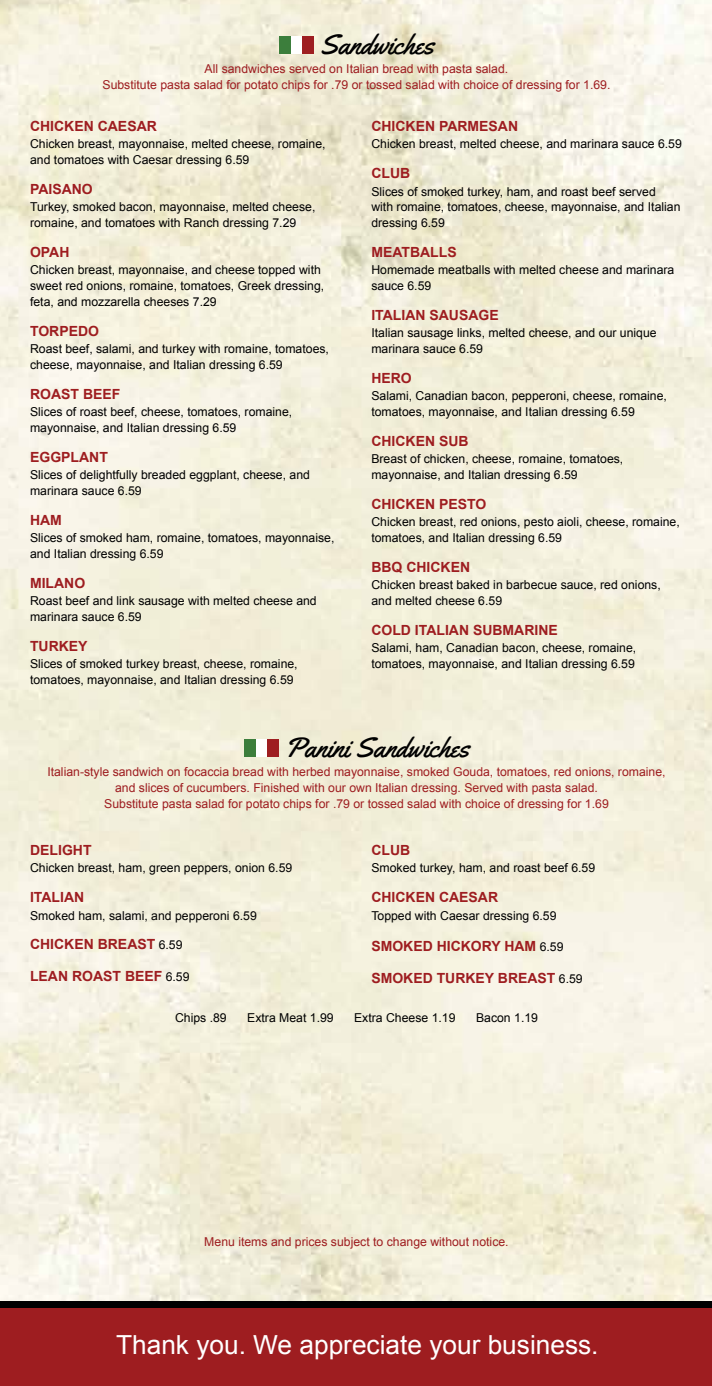
<style>
.page{position:relative;width:712px;height:1386px;background:#fff}
.page>*{position:absolute;margin:0;border:0;box-sizing:border-box;transform-origin:0 0}
.t1{font:28px "Yellowtail";color:#000}
.t2{font:26.25px "Arial";color:#fff}
.t3{font:700 14px "Arial";color:#9e1d20}
.t4{font:12.25px/15.8px "Arial";color:#000}
.t5{font:12.25px/15.8px "Arial";color:#9e1d20;text-align:center}
.s1{font-weight:400;font-size:12.25px;color:#000}
</style>
<div class="page">
<div style="left:0;top:1307px;width:712px;height:79px;background:#9e1d20"></div>
<div style="left:0;top:1301px;width:712px;height:6px;background:#000"></div>
<div style="left:302px;top:36px;width:12px;height:18px;background:#9e1e21"></div>
<div style="left:279px;top:36px;width:12px;height:18px;background:#3c7e3c"></div>
<div style="left:267px;top:739px;width:12px;height:18px;background:#9e1e21"></div>
<div style="left:244px;top:739px;width:11px;height:18px;background:#3c7e3c"></div>
<p class="t1" style="left:320px;top:27px;width:116px">Sandwiches</p>
<p class="t5" style="left:102px;top:61px;width:509px">All sandwiches served on Italian bread with pasta salad.<br>Substitute pasta salad for potato chips for .79 or tossed salad with choice of dressing for 1.69.</p>
<p class="t3" style="left:30px;top:117px;width:128px">CHICKEN CAESAR</p>
<p class="t4" style="left:30px;top:136px;width:297px">Chicken breast, mayonnaise, melted cheese, romaine, and tomatoes with Caesar dressing 6.59</p>
<p class="t3" style="left:30px;top:180px;width:64px">PAISANO</p>
<p class="t4" style="left:30px;top:199px;width:287px">Turkey, smoked bacon, mayonnaise, melted cheese, romaine, and tomatoes with Ranch dressing 7.29</p>
<p class="t3" style="left:30px;top:243px;width:41px">OPAH</p>
<p class="t4" style="left:30px;top:262px;width:296px">Chicken breast, mayonnaise, and cheese topped with sweet red onions, romaine, tomatoes, Greek dressing, feta, and mozzarella cheeses 7.29</p>
<p class="t3" style="left:30px;top:321px;width:70px">TORPEDO</p>
<p class="t4" style="left:30px;top:341px;width:300px">Roast beef, salami, and turkey with romaine, tomatoes, cheese, mayonnaise, and Italian dressing 6.59</p>
<p class="t3" style="left:30px;top:384px;width:92px">ROAST BEEF</p>
<p class="t4" style="left:30px;top:404px;width:264px">Slices of roast beef, cheese, tomatoes, romaine, mayonnaise, and Italian dressing 6.59</p>
<p class="t3" style="left:30px;top:447px;width:79px">EGGPLANT</p>
<p class="t4" style="left:30px;top:467px;width:281px">Slices of delightfully breaded eggplant, cheese, and marinara sauce 6.59</p>
<p class="t3" style="left:30px;top:510px;width:33px">HAM</p>
<p class="t4" style="left:30px;top:530px;width:306px">Slices of smoked ham, romaine, tomatoes, mayonnaise, and Italian dressing 6.59</p>
<p class="t3" style="left:30px;top:573px;width:57px">MILANO</p>
<p class="t4" style="left:30px;top:593px;width:288px">Roast beef and link sausage with melted cheese and marinara sauce 6.59</p>
<p class="t3" style="left:30px;top:636px;width:59px">TURKEY</p>
<p class="t4" style="left:30px;top:656px;width:269px">Slices of smoked turkey breast, cheese, romaine, tomatoes, mayonnaise, and Italian dressing 6.59</p>
<p class="t3" style="left:371px;top:117px;width:148px">CHICKEN PARMESAN</p>
<p class="t4" style="left:371px;top:136px;width:312px">Chicken breast, melted cheese, and marinara sauce 6.59</p>
<p class="t3" style="left:371px;top:164px;width:40px">CLUB</p>
<p class="t4" style="left:371px;top:184px;width:311px">Slices of smoked turkey, ham, and roast beef served with romaine, tomatoes, cheese, mayonnaise, and Italian dressing 6.59</p>
<p class="t3" style="left:371px;top:243px;width:87px">MEATBALLS</p>
<p class="t4" style="left:371px;top:262px;width:304px">Homemade meatballs with melted cheese and marinara sauce 6.59</p>
<p class="t3" style="left:371px;top:306px;width:129px">ITALIAN SAUSAGE</p>
<p class="t4" style="left:371px;top:325px;width:287px">Italian sausage links, melted cheese, and our unique marinara sauce 6.59</p>
<p class="t3" style="left:371px;top:369px;width:42px">HERO</p>
<p class="t4" style="left:371px;top:388px;width:297px">Salami, Canadian bacon, pepperoni, cheese, romaine, tomatoes, mayonnaise, and Italian dressing 6.59</p>
<p class="t3" style="left:371px;top:432px;width:99px">CHICKEN SUB</p>
<p class="t4" style="left:371px;top:451px;width:253px">Breast of chicken, cheese, romaine, tomatoes, mayonnaise, and Italian dressing 6.59</p>
<p class="t3" style="left:371px;top:495px;width:116px">CHICKEN PESTO</p>
<p class="t4" style="left:371px;top:514px;width:310px">Chicken breast, red onions, pesto aioli, cheese, romaine, tomatoes, and Italian dressing 6.59</p>
<p class="t3" style="left:371px;top:558px;width:100px">BBQ CHICKEN</p>
<p class="t4" style="left:371px;top:577px;width:291px">Chicken breast baked in barbecue sauce, red onions, and melted cheese 6.59</p>
<p class="t3" style="left:371px;top:621px;width:188px">COLD ITALIAN SUBMARINE</p>
<p class="t4" style="left:371px;top:640px;width:266px">Salami, ham, Canadian bacon, cheese, romaine, tomatoes, mayonnaise, and Italian dressing 6.59</p>
<p class="t1" style="left:285px;top:730px;width:186px">Panini Sandwiches</p>
<p class="t5" style="left:47px;top:764px;width:620px">Italian-style sandwich on focaccia bread with herbed mayonnaise, smoked Gouda, tomatoes, red onions, romaine, and slices of cucumbers. Finished with our own Italian dressing. Served with pasta salad.<br>Substitute pasta salad for potato chips for .79 or tossed salad with choice of dressing for 1.69</p>
<p class="t3" style="left:30px;top:841px;width:63px">DELIGHT</p>
<p class="t4" style="left:30px;top:860px;width:264px">Chicken breast, ham, green peppers, onion 6.59</p>
<p class="t3" style="left:30px;top:888px;width:56px">ITALIAN</p>
<p class="t4" style="left:30px;top:907px;width:228px">Smoked ham, salami, and pepperoni 6.59</p>
<p class="t3" style="left:30px;top:935px;width:154px">CHICKEN BREAST <span class="s1">6.59</span></p>
<p class="t3" style="left:30px;top:967px;width:161px">LEAN ROAST BEEF <span class="s1">6.59</span></p>
<p class="t3" style="left:371px;top:841px;width:40px">CLUB</p>
<p class="t4" style="left:371px;top:860px;width:225px">Smoked turkey, ham, and roast beef 6.59</p>
<p class="t3" style="left:371px;top:888px;width:128px">CHICKEN CAESAR</p>
<p class="t4" style="left:371px;top:907px;width:187px">Topped with Caesar dressing 6.59</p>
<p class="t3" style="left:371px;top:937px;width:194px">SMOKED HICKORY HAM <span class="s1">6.59</span></p>
<p class="t3" style="left:371px;top:968px;width:213px">SMOKED TURKEY BREAST <span class="s1">6.59</span></p>
<p class="t4" style="left:175px;top:1010px;width:53px">Chips .89</p>
<p class="t4" style="left:247px;top:1010px;width:88px">Extra Meat 1.99</p>
<p class="t4" style="left:354px;top:1010px;width:103px">Extra Cheese 1.19</p>
<p class="t4" style="left:476px;top:1010px;width:63px">Bacon 1.19</p>
<p class="t5" style="left:204px;top:1234px;width:306px">Menu items and prices subject to change without notice.</p>
<p class="t2" style="left:116px;top:1328px;width:484px">Thank you. We appreciate your business.</p>
</div>
